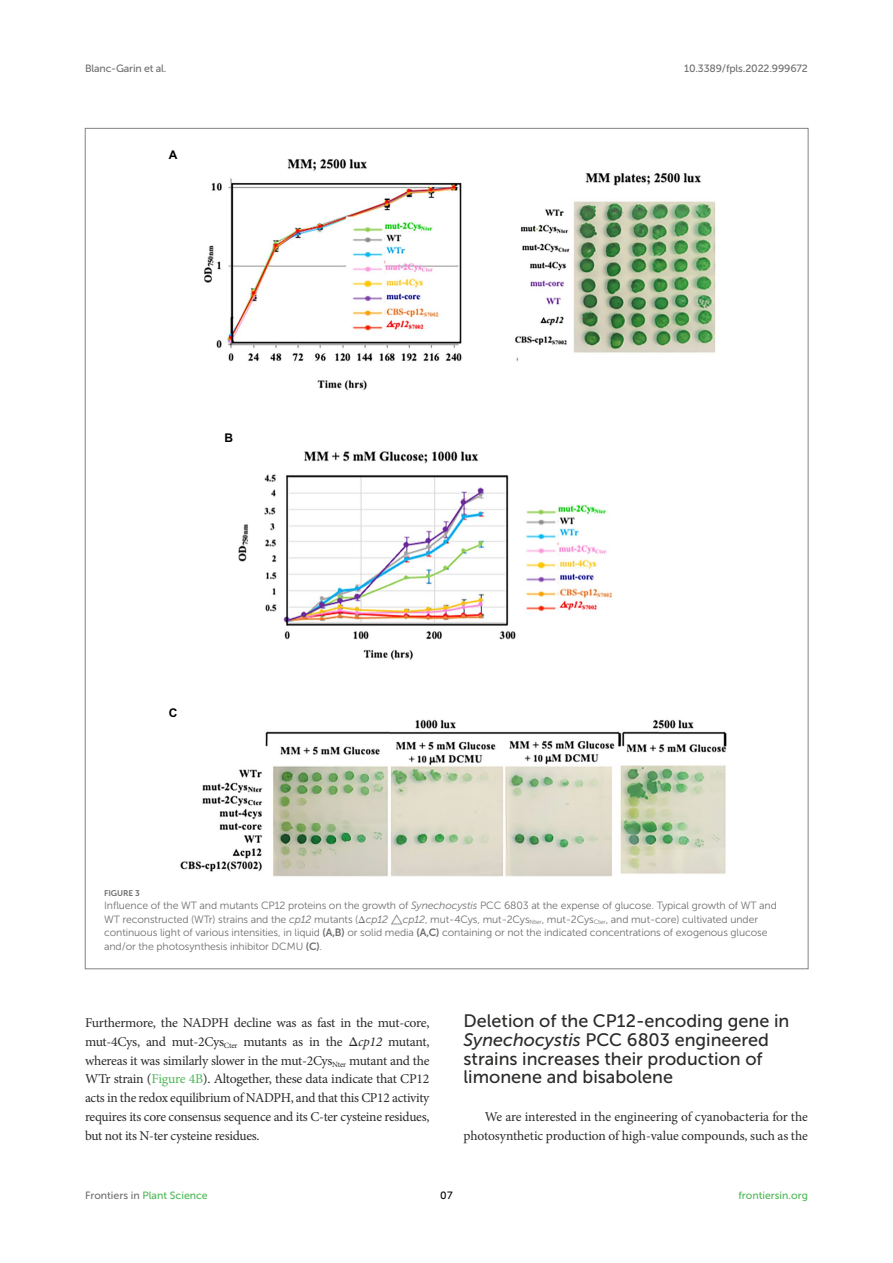
<style>
.page{position:relative;width:893px;height:1263px;background:#fff}
.page>*{position:absolute;margin:0;border:0;box-sizing:border-box;transform-origin:0 0}
.HEAD_2{font:18px/18.8px "Museo Sans 500";color:#2b2b2a}
.TEXT{font:13.5px/18.8px "Minion Pro";letter-spacing:-.02em;color:#2b2b2a;text-align:justify}
.TEXT_FLUSH{font:13.5px/18.8px "Minion Pro";letter-spacing:-.005em;color:#2b2b2a;text-align:right}
.t1{font:700 12px "Arial";color:#000}
.FIG_LEG{font:10.5px/13.5px "Museo Sans 300";letter-spacing:-.01em;color:#706f70}
.t2{font:10.5px "Museo Sans 500";letter-spacing:-.015em;color:#706f70}
.t3{font:10.5px "Museo Sans 500";color:#4eb855}
.t4{font:10.5px "Museo Sans 500";color:#000}
.FIG_HD{font:8.25px "Museo Sans 700";letter-spacing:-.01em;color:#706f70}
.s1{font-style:italic}
.s2{font-family:"STIX General"}
.s3{font-family:"Museo Sans 700"}
.s4{color:#4eb855}
.s5{color:#706f70}
</style>
<div class="page">
<img style="left:180px;top:159px;width:547px;height:718px">
<p class="t2" style="left:85px;top:63px;width:83px">Blanc-Garin et al.</p>
<p class="t2" style="left:684px;top:63px;width:125px">10.3389/fpls.2022.999672</p>
<p class="t1" style="left:169px;top:146px;width:10px">A</p>
<p class="t1" style="left:225px;top:429px;width:10px">B</p>
<p class="t1" style="left:169px;top:704px;width:10px">C</p>
<p class="FIG_HD" style="left:104px;top:888px;width:37px">FIGURE 3</p>
<p class="FIG_LEG" style="left:104px;top:899px;width:674px">Influence of the WT and mutants CP12 proteins on the growth of <span class="s1">Synechocystis</span> PCC 6803 at the expense of glucose. Typical growth of WT and WT reconstructed (WTr) strains and the <span class="s1">cp12</span> mutants (<span class="s2">Δ</span><span class="s1">cp12</span> <span class="s2">△</span><span class="s1">cp12</span>, mut-4Cys, mut-2Cys<sub>Nter</sub>, mut-2Cys<sub>Cter</sub>, and mut-core) cultivated under continuous light of various intensities, in liquid <span class="s3">(A,B)</span> or solid media <span class="s3">(A,C)</span> containing or not the indicated concentrations of exogenous glucose and/or the photosynthesis inhibitor DCMU <span class="s3">(C)</span>.</p>
<p class="TEXT" style="left:85px;top:1013px;width:346px">Furthermore, the NADPH decline was as fast in the mut-core, mut-4Cys, and mut-2Cys<sub>Cter</sub> mutants as in the <span class="s2">Δ</span><span class="s1">cp12</span> mutant, whereas it was similarly slower in the mut-2Cys<sub>Nter</sub> mutant and the WTr strain (<span class="s4">Figure 4B</span>). Altogether, these data indicate that CP12 acts in the redox equilibrium of NADPH, and that this CP12 activity requires its core consensus sequence and its C-ter cysteine residues, but not its N-ter cysteine residues.</p>
<p class="HEAD_2" style="left:463px;top:1011px;width:327px">Deletion of the CP12-encoding gene in <span class="s1">Synechocystis</span> PCC 6803 engineered strains increases their production of limonene and bisabolene</p>
<p class="TEXT_FLUSH" style="left:463px;top:1107px;width:346px">We are interested in the engineering of cyanobacteria for the photosynthetic production of high-value compounds, such as the</p>
<p class="t3" style="left:85px;top:1190px;width:124px"><span class="s5">Frontiers in</span> Plant Science</p>
<p class="t4" style="left:440px;top:1190px;width:14px">07</p>
<p class="t3" style="left:738px;top:1190px;width:71px">frontiersin.org</p>
</div>
